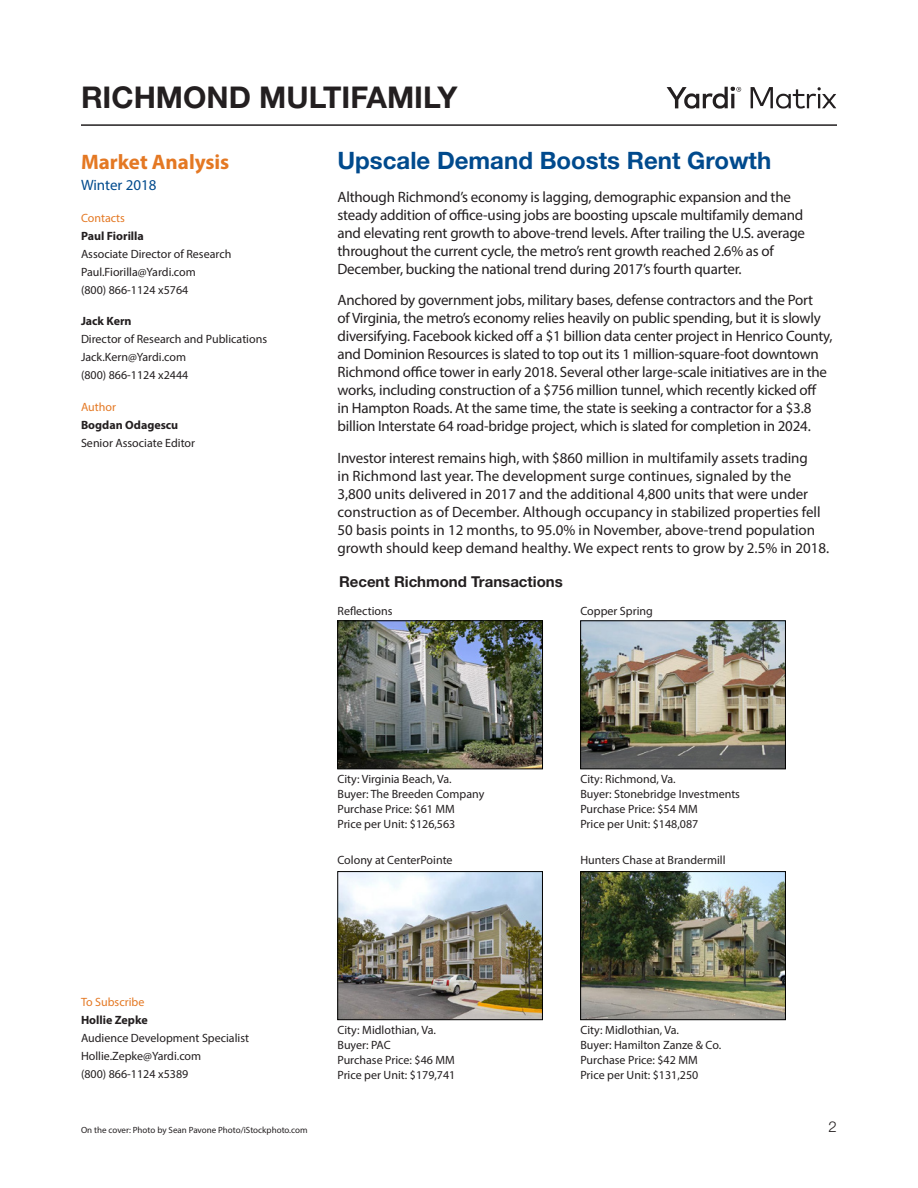
<style>
.page{position:relative;width:918px;height:1188px;background:#fff}
.page>*{position:absolute;margin:0;border:0;box-sizing:border-box;transform-origin:0 0}
.Heading_1{font:700 30px "Helvetica Neue LT Std";color:#231f20}
.Matrix_Head{font:700 24px "Helvetica Neue LT Std";color:#004a8d}
.Matrix_Body_Note{font:700 21px "Myriad Pro";color:#e47823}
.Matrix_Body{font:15px/18px "Myriad Pro";letter-spacing:-.015em;color:#231f20}
.Matrix_Chart_Heads{font:700 15px "Helvetica Neue LT Std";color:#231f20}
.Matrix_Body_Note-2{font:15px "Myriad Pro";color:#004a8d}
.t1{font:300 15px "Helvetica Neue LT Std";color:#231f20}
.Matrix_Body_Note-3{font:12px/18px "Myriad Pro";color:#231f20}
.Matrix_Body_Note-4{font:12px "Myriad Pro";color:#e47823}
.Matrix_Body_Note-5{font:9px "Myriad Pro";color:#231f20}
.s1{font-weight:700}
</style>
<div class="page">
<hr style="left:81px;top:124px;width:756px;height:2px;background:#231f20">
<svg style="left:667px;top:86px;width:74px;height:23px"></svg>
<svg style="left:751px;top:87px;width:85px;height:22px"></svg>
<img style="left:340px;top:873px;width:201px;height:145px">
<div style="left:338px;top:871px;width:205px;height:149px;border:1px solid #000"></div>
<img style="left:582px;top:623px;width:202px;height:144px">
<div style="left:580px;top:621px;width:206px;height:148px;border:1px solid #000"></div>
<img style="left:582px;top:873px;width:202px;height:145px">
<div style="left:580px;top:871px;width:206px;height:149px;border:1px solid #000"></div>
<img style="left:340px;top:623px;width:201px;height:144px">
<div style="left:338px;top:621px;width:205px;height:148px;border:1px solid #000"></div>
<p class="Heading_1" style="left:81px;top:79px;width:378px">RICHMOND MULTIFAMILY</p>
<p class="Matrix_Body_Note" style="left:81px;top:149px;width:150px">Market Analysis</p>
<p class="Matrix_Body_Note-2" style="left:81px;top:176px;width:77px">Winter 2018</p>
<p class="Matrix_Body_Note-4" style="left:81px;top:210px;width:46px">Contacts</p>
<p class="Matrix_Body_Note-3" style="left:81px;top:227px;width:152px"><span class="s1">Paul Fiorilla<br></span>Associate Director of Research<br>Paul.Fiorilla@Yardi.com<br>(800) 866-1124 x5764</p>
<p class="Matrix_Body_Note-3" style="left:81px;top:312px;width:188px"><span class="s1">Jack Kern<br></span>Director of Research and Publications<br>Jack.Kern@Yardi.com<br>(800) 866-1124 x2444</p>
<p class="Matrix_Body_Note-4" style="left:81px;top:399px;width:36px">Author</p>
<p class="Matrix_Body_Note-3" style="left:81px;top:416px;width:116px"><span class="s1">Bogdan Odagescu<br></span>Senior Associate Editor</p>
<p class="Matrix_Head" style="left:338px;top:145px;width:435px">Upscale Demand Boosts Rent Growth</p>
<p class="Matrix_Body" style="left:338px;top:188px;width:469px">Although Richmond’s economy is lagging, demographic expansion and the steady addition of office-using jobs are boosting upscale multifamily demand and elevating rent growth to above-trend levels. After trailing the U.S. average throughout the current cycle, the metro’s rent growth reached 2.6% as of December, bucking the national trend during 2017’s fourth quarter.</p>
<p class="Matrix_Body" style="left:338px;top:291px;width:497px">Anchored by government jobs, military bases, defense contractors and the Port<br>of Virginia, the metro’s economy relies heavily on public spending, but it is slowly diversifying. Facebook kicked off a $1 billion data center project in Henrico County, and Dominion Resources is slated to top out its 1 million-square-foot downtown Richmond office tower in early 2018. Several other large-scale initiatives are in the works, including construction of a $756 million tunnel, which recently kicked off<br>in Hampton Roads. At the same time, the state is seeking a contractor for a $3.8 billion Interstate 64 road-bridge project, which is slated for completion in 2024.</p>
<p class="Matrix_Body" style="left:338px;top:449px;width:493px">Investor interest remains high, with $860 million in multifamily assets trading<br>in Richmond last year. The development surge continues, signaled by the<br>3,800 units delivered in 2017 and the additional 4,800 units that were under construction as of December. Although occupancy in stabilized properties fell 50 basis points in 12 months, to 95.0% in November, above-trend population growth should keep demand healthy. We expect rents to grow by 2.5% in 2018.</p>
<p class="Matrix_Chart_Heads" style="left:339px;top:572px;width:225px">Recent Richmond Transactions</p>
<p class="Matrix_Body_Note-3" style="left:338px;top:601px;width:57px">Reflections</p>
<p class="Matrix_Body_Note-3" style="left:580px;top:601px;width:74px">Copper Spring</p>
<p class="Matrix_Body_Note-3" style="left:338px;top:771px;width:148px;line-height:15px">City: Virginia Beach, Va.<br>Buyer: The Breeden Company<br>Purchase Price: $61 MM</p>
<p class="Matrix_Body_Note-3" style="left:338px;top:815px;width:119px">Price per Unit: $126,563</p>
<p class="Matrix_Body_Note-3" style="left:338px;top:851px;width:117px">Colony at CenterPointe</p>
<p class="Matrix_Body_Note-4" style="left:81px;top:994px;width:65px">To Subscribe</p>
<p class="Matrix_Body_Note-3" style="left:81px;top:1011px;width:170px"><span class="s1">Hollie Zepke<br></span>Audience Development Specialist<br>Hollie.Zepke@Yardi.com<br>(800) 866-1124 x5389</p>
<p class="Matrix_Body_Note-5" style="left:81px;top:1124px;width:228px">On the cover: Photo by Sean Pavone Photo/iStockphoto.com</p>
<p class="Matrix_Body_Note-3" style="left:338px;top:1022px;width:119px;line-height:15px">City: Midlothian, Va.<br>Buyer: PAC<br>Purchase Price: $46 MM</p>
<p class="Matrix_Body_Note-3" style="left:338px;top:1066px;width:119px">Price per Unit: $179,741</p>
<p class="Matrix_Body_Note-3" style="left:580px;top:770px;width:97px">City: Richmond, Va.</p>
<p class="Matrix_Body_Note-3" style="left:580px;top:786px;width:161px;line-height:15px">Buyer: Stonebridge Investments<br>Purchase Price: $54 MM</p>
<p class="Matrix_Body_Note-3" style="left:580px;top:815px;width:119px">Price per Unit: $148,087</p>
<p class="Matrix_Body_Note-3" style="left:580px;top:851px;width:147px">Hunters Chase at Brandermill</p>
<p class="Matrix_Body_Note-3" style="left:580px;top:1022px;width:142px;line-height:15px">City: Midlothian, Va.<br>Buyer: Hamilton Zanze &amp; Co.<br>Purchase Price: $42 MM</p>
<p class="Matrix_Body_Note-3" style="left:580px;top:1066px;width:119px">Price per Unit: $131,250</p>
<p class="t1" style="left:829px;top:1118px;width:10px">2</p>
</div>
